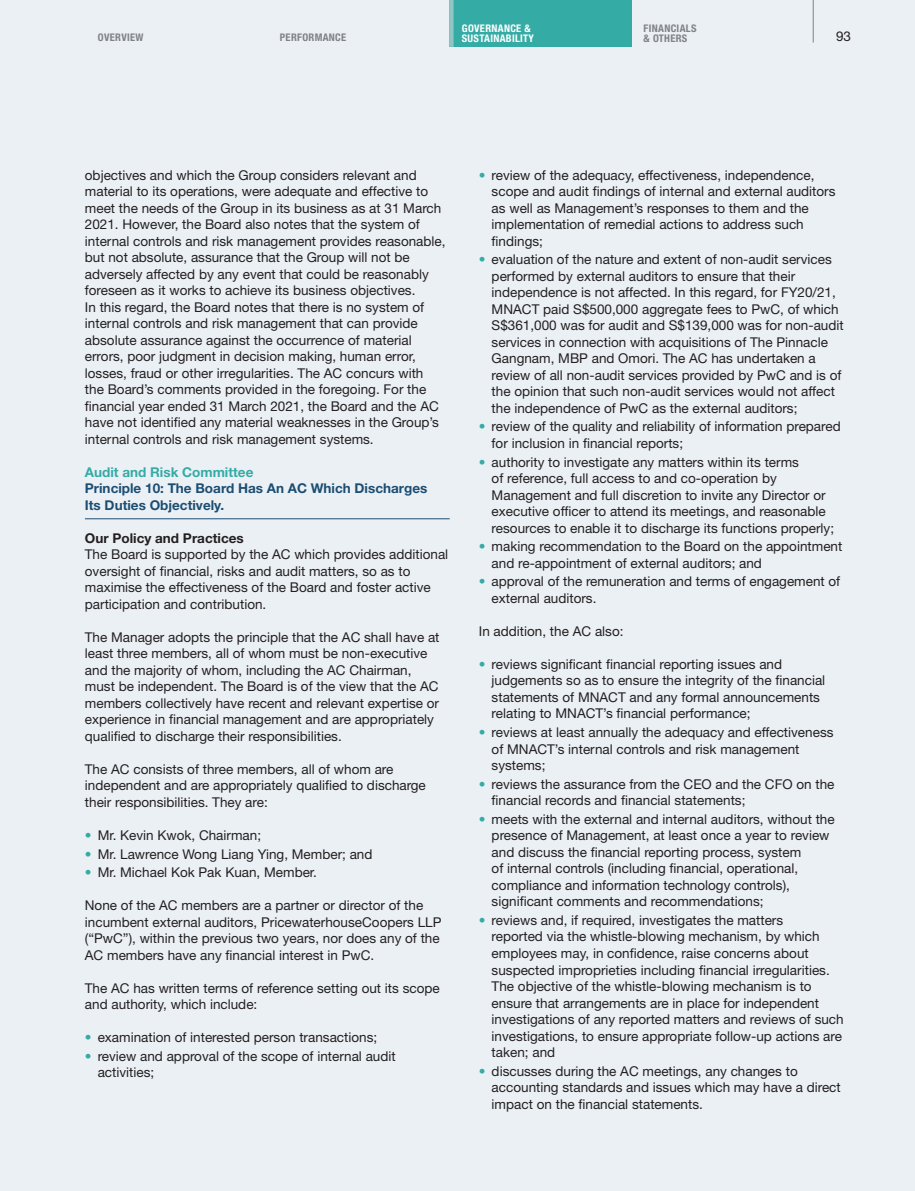
<style>
.page{position:relative;width:915px;height:1191px;background:#fff}
.page>*{position:absolute;margin:0;border:0;box-sizing:border-box;transform-origin:0 0}
.t1{font:13.5px/16.5px "Helvetica Neue LT Std";color:#231f20}
.t2{font:700 13.5px/16.5px "Helvetica Neue LT Std";color:#1c4e72}
.t3{font:700 13.5px "Helvetica Neue LT Std";color:#35aba5}
.t4{font:700 13.5px "Helvetica Neue LT Std";color:#231f20}
.t5{font:700 condensed 10.5px/9.8px "Helvetica Neue LT Std";letter-spacing:.03em;color:#808285}
.t6{font:700 condensed 10.5px/9.8px "Helvetica Neue LT Std";letter-spacing:.03em;color:#fff}
.s1{color:#35aba5}
</style>
<div class="page">
<div style="left:0;top:0;width:914px;height:1190px;background:#ebf0f5"></div>
<hr style="left:85px;top:518px;width:364px;height:1px;background:#1c4e72">
<div style="left:449px;top:0;width:182px;height:47px;background:#35aba5"></div>
<hr style="left:812px;top:0;width:1px;height:43px;background:#808285">
<hr style="left:449px;top:0;width:4px;height:47px;background:#8fc6c4">
<p class="t6" style="left:461px;top:24px;width:74px">GOVERNANCE &amp;<br>SUSTAINABILITY</p>
<p class="t5" style="left:643px;top:24px;width:54px">FINANCIALS &amp; OTHERS</p>
<p class="t5" style="left:98px;top:34px;width:47px">OVERVIEW</p>
<p class="t5" style="left:280px;top:34px;width:68px">PERFORMANCE</p>
<p class="t1" style="left:835px;top:29px;width:17px">93</p>
<p class="t1" style="left:85px;top:168px;width:362px">objectives and which the Group considers relevant and material to its operations, were adequate and effective to meet the needs of the Group in its business as at 31 March 2021. However, the Board also notes that the system of internal controls and risk management provides reasonable, but not absolute, assurance that the Group will not be adversely affected by any event that could be reasonably foreseen as it works to achieve its business objectives.<br>In this regard, the Board notes that there is no system of internal controls and risk management that can provide absolute assurance against the occurrence of material errors, poor judgment in decision making, human error, losses, fraud or other irregularities. The AC concurs with the Board’s comments provided in the foregoing. For the financial year ended 31 March 2021, the Board and the AC have not identified any material weaknesses in the Group’s internal controls and risk management systems.</p>
<p class="t3" style="left:85px;top:467px;width:170px">Audit and Risk Committee</p>
<p class="t2" style="left:85px;top:482px;width:344px">Principle 10: The Board Has An AC Which Discharges<br>Its Duties Objectively.</p>
<p class="t4" style="left:85px;top:533px;width:160px">Our Policy and Practices</p>
<p class="t1" style="left:85px;top:548px;width:365px">The Board is supported by the AC which provides additional oversight of financial, risks and audit matters, so as to maximise the effectiveness of the Board and foster active participation and contribution.</p>
<p class="t1" style="left:85px;top:630px;width:356px">The Manager adopts the principle that the AC shall have at least three members, all of whom must be non-executive and the majority of whom, including the AC Chairman, must be independent. The Board is of the view that the AC members collectively have recent and relevant expertise or experience in financial management and are appropriately qualified to discharge their responsibilities.</p>
<p class="t1" style="left:85px;top:762px;width:342px">The AC consists of three members, all of whom are independent and are appropriately qualified to discharge their responsibilities. They are:</p>
<p class="t1" style="left:85px;top:828px;width:178px"><span class="s1">•</span> Mr. Kevin Kwok, Chairman;</p>
<p class="t1" style="left:85px;top:847px;width:289px"><span class="s1">•</span> Mr. Lawrence Wong Liang Ying, Member; and</p>
<p class="t1" style="left:85px;top:865px;width:233px"><span class="s1">•</span> Mr. Michael Kok Pak Kuan, Member.</p>
<p class="t1" style="left:85px;top:898px;width:358px">None of the AC members are a partner or director of the incumbent external auditors, PricewaterhouseCoopers LLP (“PwC”), within the previous two years, nor does any of the AC members have any financial interest in PwC.</p>
<p class="t1" style="left:85px;top:981px;width:356px">The AC has written terms of reference setting out its scope and authority, which include:</p>
<p class="t1" style="left:85px;top:1030px;width:294px"><span class="s1">•</span> examination of interested person transactions;</p>
<p class="t1" style="left:98px;top:1049px;width:299px;text-indent:-13px"><span class="s1">•</span> review and approval of the scope of internal audit activities;</p>
<p class="t1" style="left:491px;top:168px;width:345px;text-indent:-13px"><span class="s1">•</span> review of the adequacy, effectiveness, independence, scope and audit findings of internal and external auditors as well as Management’s responses to them and the implementation of remedial actions to address such findings;</p>
<p class="t1" style="left:491px;top:253px;width:353px;text-indent:-13px"><span class="s1">•</span> evaluation of the nature and extent of non-audit services performed by external auditors to ensure that their independence is not affected. In this regard, for FY20/21, MNACT paid S$500,000 aggregate fees to PwC, of which S$361,000 was for audit and S$139,000 was for non-audit services in connection with acquisitions of The Pinnacle Gangnam, MBP and Omori. The AC has undertaken a review of all non-audit services provided by PwC and is of the opinion that such non-audit services would not affect the independence of PwC as the external auditors;</p>
<p class="t1" style="left:491px;top:420px;width:350px;text-indent:-13px"><span class="s1">•</span> review of the quality and reliability of information prepared for inclusion in financial reports;</p>
<p class="t1" style="left:491px;top:455px;width:344px;text-indent:-13px"><span class="s1">•</span> authority to investigate any matters within its terms<br>of reference, full access to and co-operation by Management and full discretion to invite any Director or executive officer to attend its meetings, and reasonable resources to enable it to discharge its functions properly;</p>
<p class="t1" style="left:491px;top:540px;width:352px;text-indent:-13px"><span class="s1">•</span> making recommendation to the Board on the appointment and re-appointment of external auditors; and</p>
<p class="t1" style="left:491px;top:575px;width:350px;text-indent:-13px"><span class="s1">•</span> approval of the remuneration and terms of engagement of external auditors.</p>
<p class="t1" style="left:478px;top:624px;width:146px">In addition, the AC also:</p>
<p class="t1" style="left:491px;top:657px;width:335px;text-indent:-13px"><span class="s1">•</span> reviews significant financial reporting issues and judgements so as to ensure the integrity of the financial statements of MNACT and any formal announcements relating to MNACT’s financial performance;</p>
<p class="t1" style="left:491px;top:725px;width:343px;text-indent:-13px"><span class="s1">•</span> reviews at least annually the adequacy and effectiveness of MNACT’s internal controls and risk management systems;</p>
<p class="t1" style="left:491px;top:777px;width:344px;text-indent:-13px"><span class="s1">•</span> reviews the assurance from the CEO and the CFO on the financial records and financial statements;</p>
<p class="t1" style="left:491px;top:812px;width:344px;text-indent:-13px"><span class="s1">•</span> meets with the external and internal auditors, without the presence of Management, at least once a year to review and discuss the financial reporting process, system<br>of internal controls (including financial, operational, compliance and information technology controls), significant comments and recommendations;</p>
<p class="t1" style="left:491px;top:913px;width:353px;text-indent:-13px"><span class="s1">•</span> reviews and, if required, investigates the matters<br>reported via the whistle-blowing mechanism, by which employees may, in confidence, raise concerns about suspected improprieties including financial irregularities.<br>The objective of the whistle-blowing mechanism is to ensure that arrangements are in place for independent investigations of any reported matters and reviews of such investigations, to ensure appropriate follow-up actions are taken; and</p>
<p class="t1" style="left:491px;top:1064px;width:350px;text-indent:-13px"><span class="s1">•</span> discusses during the AC meetings, any changes to accounting standards and issues which may have a direct impact on the financial statements.</p>
</div>
